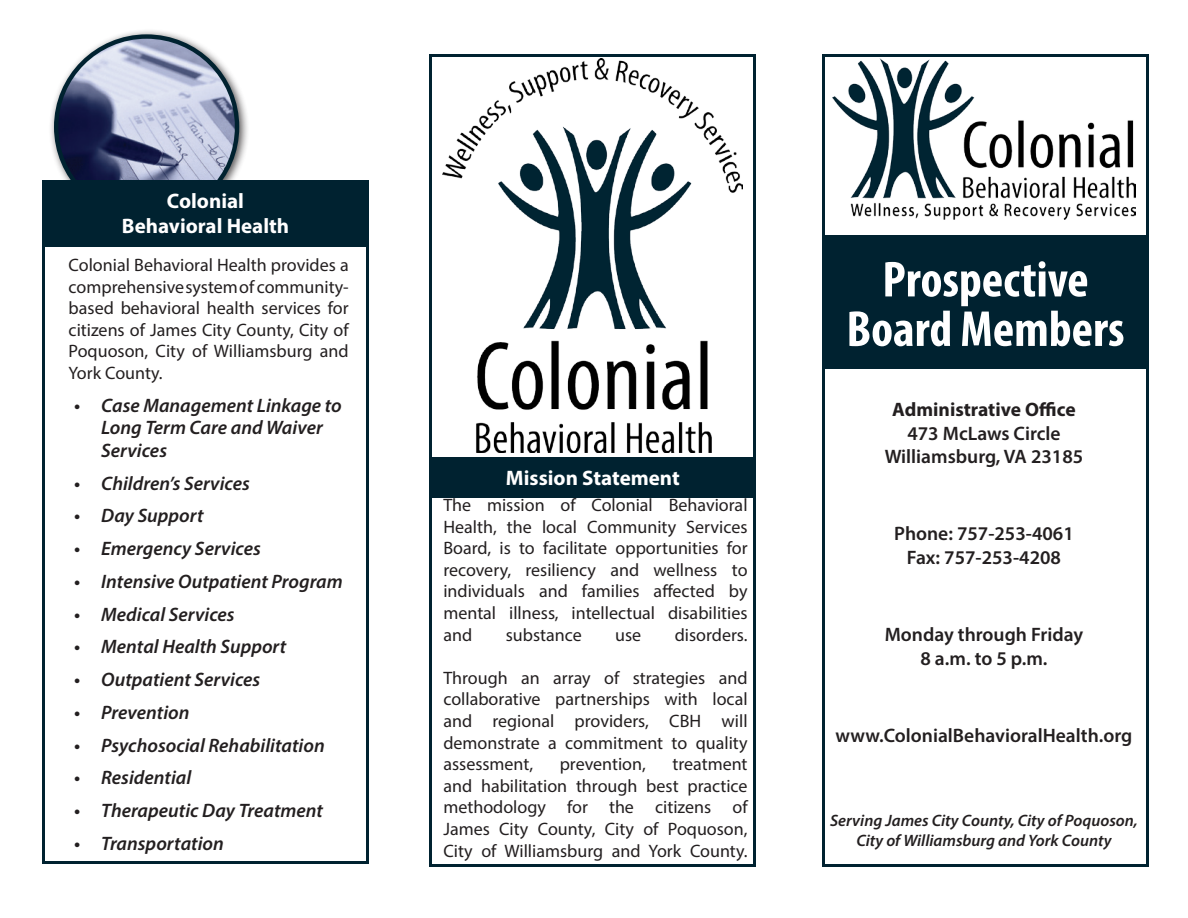
<style>
.page{position:relative;width:1188px;height:918px;background:#fff}
.page>*{position:absolute;margin:0;border:0;box-sizing:border-box;transform-origin:0 0}
.t1{font:700 condensed 51px "Myriad Pro";color:#fff}
.t2{font:700 21px "Myriad Pro";color:#fff}
.t3{font:italic 600 19.5px/22.5px "Myriad Pro";color:#231f20}
.t4{font:600 19.5px/23.4px "Myriad Pro";color:#231f20;text-align:center}
.t5{font:700 19.5px "Myriad Pro";color:#231f20}
.t6{font:18px/21.6px "Myriad Pro";color:#231f20;text-align:justify}
.t7{font:italic 600 16.5px/19.8px "Myriad Pro";color:#231f20;text-align:center}
</style>
<div class="page">
<div style="left:822px;top:235px;width:324px;height:134px;background:#002230"></div>
<div style="left:48px;top:28px;width:201px;height:202px;background:#231f20;opacity:.75"></div>
<img style="left:56px;top:37px;width:181px;height:143px">
<div style="left:822px;top:54px;width:327px;height:813px;border:3px solid #002230"></div>
<div style="left:429px;top:54px;width:327px;height:813px;border:3px solid #002230"></div>
<div style="left:42px;top:180px;width:327px;height:684px;border:3px solid #002230"></div>
<div style="left:42px;top:180px;width:327px;height:66px;background:#002230"></div>
<div style="left:429px;top:457px;width:327px;height:40px;background:#002230"></div>
<img style="left:442px;top:58px;width:301px;height:394px">
<img style="left:832px;top:58px;width:304px;height:162px">
<p class="t2" style="left:167px;top:188px;width:79px">Colonial</p>
<p class="t2" style="left:122px;top:213px;width:169px">Behavioral Health</p>
<p class="t6" style="left:69px;top:254px;width:282px">Colonial Behavioral Health provides a comprehensive system of community&shy;based behavioral health services for citizens of James City County, City of Poquoson, City of Williamsburg and York County.</p>
<p class="t3" style="left:101px;top:393px;width:242px;text-indent:-27px">• Case Management Linkage to<br>Long Term Care and Waiver<br>Services</p>
<p class="t3" style="left:74px;top:471px;width:177px">• Children’s Services</p>
<p class="t3" style="left:74px;top:504px;width:131px">• Day Support</p>
<p class="t3" style="left:74px;top:537px;width:188px">• Emergency Services</p>
<p class="t3" style="left:74px;top:570px;width:270px">• Intensive Outpatient Program</p>
<p class="t3" style="left:74px;top:602px;width:162px">• Medical Services</p>
<p class="t3" style="left:74px;top:635px;width:214px">• Mental Health Support</p>
<p class="t3" style="left:74px;top:668px;width:188px">• Outpatient Services</p>
<p class="t3" style="left:74px;top:701px;width:117px">• Prevention</p>
<p class="t3" style="left:74px;top:733px;width:252px">• Psychosocial Rehabilitation</p>
<p class="t3" style="left:74px;top:766px;width:119px">• Residential</p>
<p class="t3" style="left:74px;top:799px;width:250px">• Therapeutic Day Treatment</p>
<p class="t3" style="left:74px;top:832px;width:151px">• Transportation</p>
<p class="t2" style="left:506px;top:464px;width:175px">Mission Statement</p>
<p class="t6" style="left:443px;top:494px;width:306px">The mission of Colonial Behavioral Health, the local Community Services Board, is to facilitate opportunities for recovery, resiliency and wellness to individuals and families affected by mental illness, intellectual disabilities and</p>
<p class="t6" style="left:506px;top:623px;width:78px">substance</p>
<p class="t6" style="left:615px;top:623px;width:28px">use</p>
<p class="t6" style="left:675px;top:623px;width:74px">disorders.</p>
<p class="t6" style="left:443px;top:667px;width:306px">Through an array of strategies and collaborative partnerships with local and regional providers, CBH will demonstrate a commitment to quality assessment,</p>
<p class="t6" style="left:560px;top:753px;width:88px">prevention,</p>
<p class="t6" style="left:443px;top:753px;width:306px;text-indent:229px">treatment and habilitation through best practice methodology for the citizens of James City County, City of Poquoson, City of Williamsburg and York County.</p>
<p class="t1" style="left:882px;top:248px;width:208px">Prospective</p>
<p class="t1" style="left:846px;top:297px;width:280px">Board Members</p>
<p class="t5" style="left:892px;top:397px;width:185px">Administrative Office</p>
<p class="t4" style="left:885px;top:421px;width:200px">473 McLaws Circle<br>Williamsburg, VA 23185</p>
<p class="t4" style="left:894px;top:522px;width:181px">Phone: 757-253-4061</p>
<p class="t4" style="left:907px;top:545px;width:156px">Fax: 757-253-4208</p>
<p class="t4" style="left:885px;top:623px;width:200px">Monday through Friday</p>
<p class="t4" style="left:921px;top:646px;width:128px">8 a.m. to 5 p.m.</p>
<p class="t4" style="left:836px;top:723px;width:298px">www.ColonialBehavioralHealth.org</p>
<p class="t7" style="left:830px;top:810px;width:309px">Serving James City County, City of Poquoson,<br>City of Williamsburg and York County</p>
</div>
